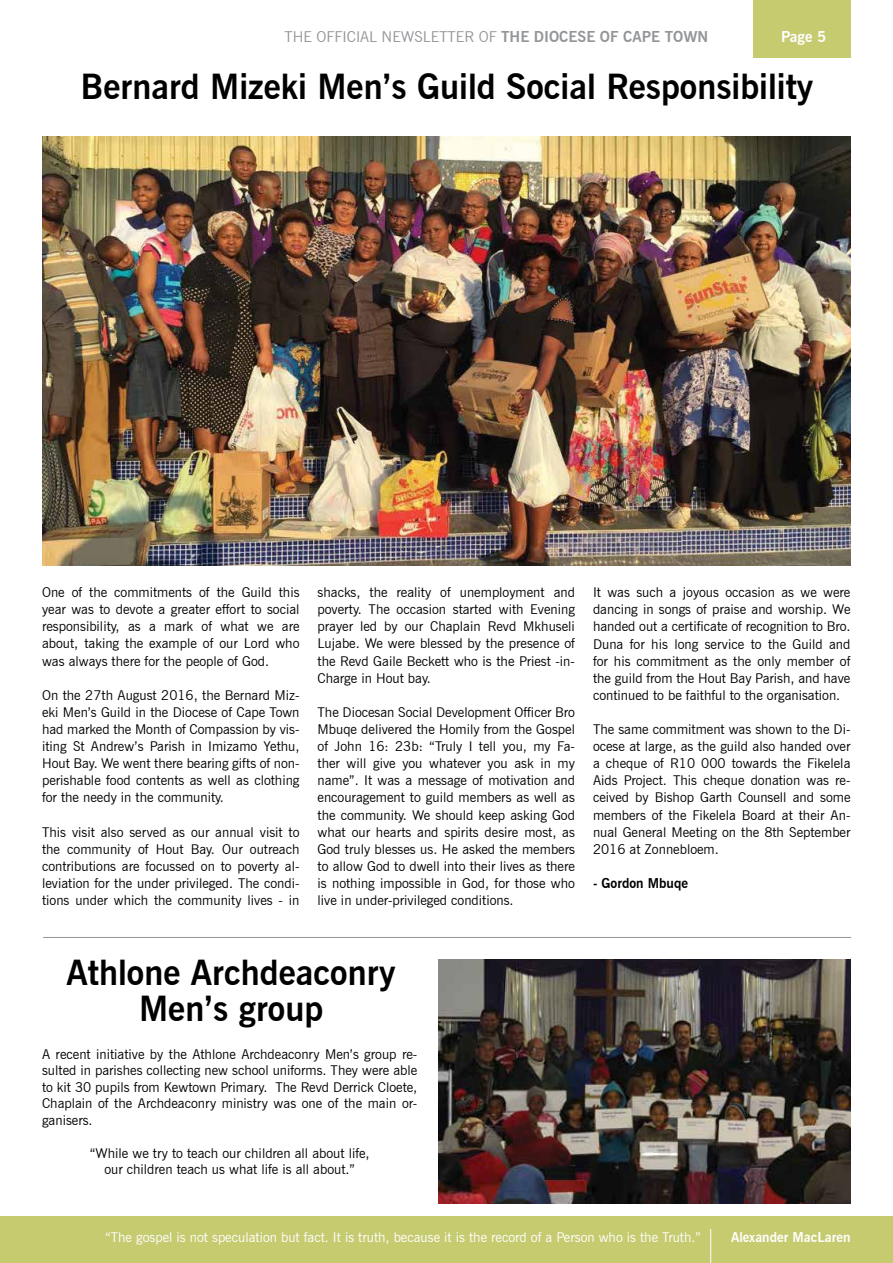
<style>
.page{position:relative;width:893px;height:1263px;background:#fff}
.page>*{position:absolute;margin:0;border:0;box-sizing:border-box;transform-origin:0 0}
.t1{font:700 34.5px/36px "News Gothic BT";color:#000;text-align:center}
.t2{font:15px "News Gothic BT";color:#939598}
.t3{font:700 15px "News Gothic BT";color:#fff}
.t4{font:13.5px/17.1px "News Gothic BT";color:#000;text-align:justify}
.t5{font:13.5px "News Gothic BT";color:#fff}
.t6{font:700 13.5px "News Gothic BT";color:#fff}
.t7{font:700 13.5px "News Gothic BT";color:#000}
.s1{font-weight:700}
</style>
<div class="page">
<div style="left:753px;top:0;width:97px;height:57px;background:#c6cb70"></div>
<div style="left:0;top:1216px;width:893px;height:47px;background:#c6cb70"></div>
<hr style="left:710px;top:1229px;width:1px;height:34px;background:#fff">
<img style="left:42px;top:136px;width:808px;height:430px">
<hr style="left:43px;top:937px;width:808px;height:1px;background:#939598">
<img style="left:439px;top:959px;width:411px;height:244px">
<p class="t2" style="left:285px;top:27px;width:425px">THE OFFICIAL NEWSLETTER OF <span class="s1">THE DIOCESE OF CAPE TOWN</span></p>
<p class="t3" style="left:781px;top:27px;width:47px">Page 5</p>
<h1 class="t1" style="left:81px;top:69px;width:734px">Bernard Mizeki Men’s Guild Social Responsibility</h1>
<p class="t4" style="left:42px;top:584px;width:259px">One of the commitments of the Guild this year was to devote a greater effort to social responsibility, as a mark of what we are about, taking the example of our Lord who was always there for the people of God.</p>
<p class="t4" style="left:42px;top:686px;width:259px">On the 27th August 2016, the Bernard Miz&shy;eki Men’s Guild in the Diocese of Cape Town had marked the Month of Compassion by vis&shy;iting St Andrew’s Parish in Imizamo Yethu, Hout Bay. We went there bearing gifts of non&shy;perishable food contents as well as clothing for the needy in the community.</p>
<p class="t4" style="left:42px;top:823px;width:259px">This visit also served as our annual visit to the community of Hout Bay. Our outreach contributions are focussed on to poverty al&shy;leviation for the under privileged. The condi&shy;tions under which the community lives - in</p>
<p class="t4" style="left:318px;top:584px;width:259px">shacks, the reality of unemployment and poverty. The occasion started with Evening prayer led by our Chaplain Revd Mkhuseli Lujabe. We were blessed by the presence of the Revd Gaile Beckett who is the Priest -in-Charge in Hout bay.</p>
<p class="t4" style="left:318px;top:703px;width:259px">The Diocesan Social Development Officer Bro Mbuqe delivered the Homily from the Gospel of John 16: 23b: “Truly I tell you, my Fa&shy;ther will give you whatever you ask in my name”. It was a message of motivation and encouragement to guild members as well as the community. We should keep asking God what our hearts and spirits desire most, as God truly blesses us. He asked the members to allow God to dwell into their lives as there is nothing impossible in God, for those who live in under-privileged conditions.</p>
<p class="t4" style="left:593px;top:584px;width:259px">It was such a joyous occasion as we were dancing in songs of praise and worship. We handed out a certificate of recognition to Bro.<br>Duna for his long service to the Guild and for his commitment as the only member of the guild from the Hout Bay Parish, and have continued to be faithful to the organisation.</p>
<p class="t4" style="left:593px;top:721px;width:259px">The same commitment was shown to the Di&shy;ocese at large, as the guild also handed over a cheque of R10 000 towards the Fikelela Aids Project. This cheque donation was re&shy;ceived by Bishop Garth Counsell and some members of the Fikelela Board at their An&shy;nual General Meeting on the 8th September 2016 at Zonnebloem.</p>
<p class="t7" style="left:593px;top:875px;width:97px">- Gordon Mbuqe</p>
<h1 class="t1" style="left:67px;top:955px;width:331px">Athlone Archdeaconry<br>Men’s group</h1>
<p class="t4" style="left:42px;top:1045px;width:377px;line-height:16.5px">A recent initiative by the Athlone Archdeaconry Men’s group re&shy;sulted in parishes collecting new school uniforms. They were able to kit 30 pupils from Kewtown Primary. The Revd Derrick Cloete, Chaplain of the Archdeaconry ministry was one of the main or&shy;ganisers.</p>
<p class="t4" style="left:90px;top:1144px;width:281px;line-height:16.5px;text-align:center">“While we try to teach our children all about life, our children teach us what life is all about.”</p>
<p class="t5" style="left:105px;top:1229px;width:597px">“The gospel is not speculation but fact. It is truth, because it is the record of a Person who is the Truth.”</p>
<p class="t6" style="left:731px;top:1228px;width:121px">Alexander MacLaren</p>
</div>
